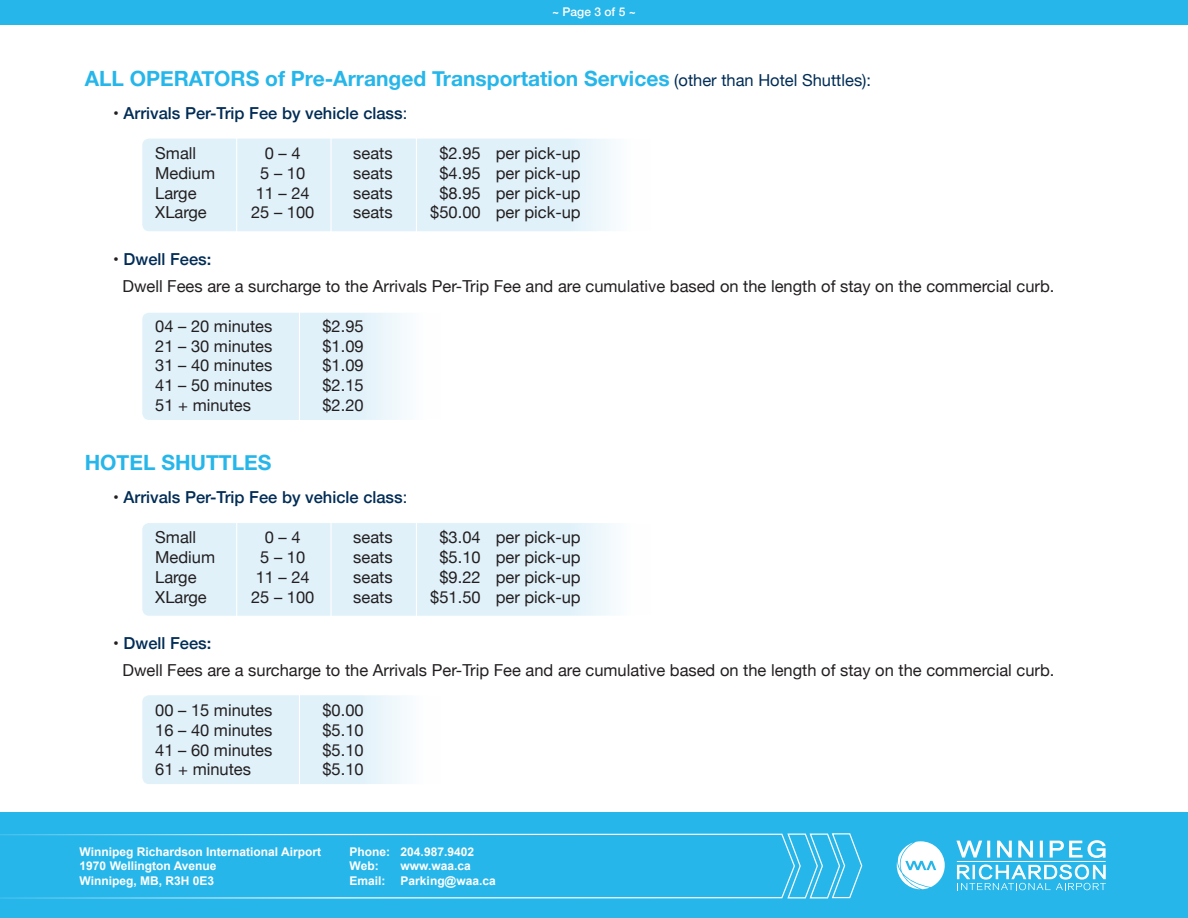
<style>
.page{position:relative;width:1188px;height:918px;background:#fff}
.page>*{position:absolute;margin:0;border:0;box-sizing:border-box;transform-origin:0 0}
.t1{font:700 21px "Helvetica Neue";color:#26b6ea}
.t2{font:16.5px "Helvetica Neue";color:#231f20}
.t3{font:500 16.5px "Helvetica Neue";color:#002c55}
.t4{font:700 12px "Arial";color:#fff}
.t5{font:500 12px "Helvetica Neue";color:#fff}
.s1{font-weight:400;font-size:16.5px;color:#002c55}
.s2{font-weight:400;color:#231f20}
.s3{font-weight:400}
.s4{font-weight:700;color:#231f20}
</style>
<div class="page">
<div style="left:142px;top:139px;width:471px;height:92px;background:#e0f1fa"></div>
<div style="left:142px;top:523px;width:471px;height:93px;background:#e0f1fa"></div>
<svg style="left:142px;top:313px;width:263px;height:107px"></svg>
<svg style="left:142px;top:695px;width:263px;height:89px"></svg>
<div style="left:0;top:0;width:1188px;height:25px;background:#26b6ea"></div>
<div style="left:0;top:813px;width:1188px;height:105px;background:#26b6ea"></div>
<svg style="left:796px;top:833px;width:67px;height:66px"></svg>
<svg style="left:0;top:833px;width:796px;height:66px"></svg>
<svg style="left:956px;top:841px;width:34px;height:17px"></svg>
<svg style="left:997px;top:841px;width:15px;height:17px"></svg>
<svg style="left:1018px;top:841px;width:15px;height:17px"></svg>
<svg style="left:1040px;top:841px;width:3px;height:17px"></svg>
<svg style="left:1050px;top:840px;width:56px;height:18px"></svg>
<svg style="left:956px;top:864px;width:150px;height:26px"></svg>
<hr style="left:957px;top:861px;width:149px;height:1px;background:#fff">
<svg style="left:897px;top:841px;width:48px;height:48px"></svg>
<hr style="left:236px;top:134px;width:1px;height:104px;background:#fff">
<hr style="left:236px;top:519px;width:1px;height:103px;background:#fff">
<hr style="left:299px;top:306px;width:1px;height:125px;background:#fff">
<hr style="left:299px;top:689px;width:1px;height:107px;background:#fff">
<hr style="left:330px;top:134px;width:2px;height:104px;background:#fff">
<hr style="left:330px;top:519px;width:2px;height:103px;background:#fff">
<hr style="left:416px;top:134px;width:1px;height:104px;background:#fff">
<hr style="left:416px;top:519px;width:1px;height:103px;background:#fff">
<p class="t5" style="left:552px;top:2px;width:85px">~ Page 3 of 5 ~</p>
<p class="t1" style="left:85px;top:62px;width:788px">ALL OPERATORS of Pre-Arranged Transportation Services <span class="s1">(other than Hotel Shuttles):</span></p>
<p class="t3" style="left:113px;top:100px;width:296px"><span class="s2">•</span> Arrivals Per-Trip Fee by vehicle class<span class="s3">:</span></p>
<p class="t2" style="left:155px;top:141px;width:42px">Small</p>
<p class="t2" style="left:265px;top:141px;width:37px">0 – 4</p>
<p class="t2" style="left:353px;top:141px;width:41px">seats</p>
<p class="t2" style="left:439px;top:141px;width:143px">$2.95 per pick-up</p>
<p class="t2" style="left:155px;top:161px;width:61px">Medium</p>
<p class="t2" style="left:260px;top:161px;width:46px">5 – 10</p>
<p class="t2" style="left:353px;top:161px;width:41px">seats</p>
<p class="t2" style="left:439px;top:161px;width:143px">$4.95 per pick-up</p>
<p class="t2" style="left:155px;top:181px;width:43px">Large</p>
<p class="t2" style="left:256px;top:181px;width:56px">11 – 24</p>
<p class="t2" style="left:353px;top:181px;width:41px">seats</p>
<p class="t2" style="left:439px;top:181px;width:143px">$8.95 per pick-up</p>
<p class="t2" style="left:155px;top:201px;width:53px">XLarge</p>
<p class="t2" style="left:251px;top:201px;width:65px">25 – 100</p>
<p class="t2" style="left:353px;top:201px;width:41px">seats</p>
<p class="t2" style="left:430px;top:201px;width:152px">$50.00 per pick-up</p>
<p class="t3" style="left:113px;top:246px;width:100px"><span class="s4">•</span> Dwell Fees:</p>
<p class="t2" style="left:122px;top:274px;width:933px">Dwell Fees are a surcharge to the Arrivals Per-Trip Fee and are cumulative based on the length of stay on the commercial curb.</p>
<p class="t2" style="left:155px;top:314px;width:119px">04 – 20 minutes</p>
<p class="t2" style="left:322px;top:314px;width:43px">$2.95</p>
<p class="t2" style="left:155px;top:334px;width:119px">21 – 30 minutes</p>
<p class="t2" style="left:322px;top:334px;width:43px">$1.09</p>
<p class="t2" style="left:155px;top:354px;width:119px">31 – 40 minutes</p>
<p class="t2" style="left:322px;top:354px;width:43px">$1.09</p>
<p class="t2" style="left:155px;top:373px;width:119px">41 – 50 minutes</p>
<p class="t2" style="left:322px;top:373px;width:43px">$2.15</p>
<p class="t2" style="left:155px;top:393px;width:97px">51 + minutes</p>
<p class="t2" style="left:322px;top:393px;width:43px">$2.20</p>
<p class="t1" style="left:85px;top:446px;width:188px">HOTEL SHUTTLES</p>
<p class="t3" style="left:113px;top:484px;width:296px"><span class="s2">•</span> Arrivals Per-Trip Fee by vehicle class<span class="s3">:</span></p>
<p class="t2" style="left:155px;top:525px;width:42px">Small</p>
<p class="t2" style="left:265px;top:525px;width:37px">0 – 4</p>
<p class="t2" style="left:353px;top:525px;width:41px">seats</p>
<p class="t2" style="left:439px;top:525px;width:143px">$3.04 per pick-up</p>
<p class="t2" style="left:155px;top:545px;width:61px">Medium</p>
<p class="t2" style="left:260px;top:545px;width:46px">5 – 10</p>
<p class="t2" style="left:353px;top:545px;width:41px">seats</p>
<p class="t2" style="left:439px;top:545px;width:143px">$5.10 per pick-up</p>
<p class="t2" style="left:155px;top:565px;width:43px">Large</p>
<p class="t2" style="left:256px;top:565px;width:56px">11 – 24</p>
<p class="t2" style="left:353px;top:565px;width:41px">seats</p>
<p class="t2" style="left:439px;top:565px;width:143px">$9.22 per pick-up</p>
<p class="t2" style="left:155px;top:585px;width:53px">XLarge</p>
<p class="t2" style="left:251px;top:585px;width:65px">25 – 100</p>
<p class="t2" style="left:353px;top:585px;width:41px">seats</p>
<p class="t2" style="left:430px;top:585px;width:152px">$51.50 per pick-up</p>
<p class="t3" style="left:113px;top:630px;width:100px"><span class="s4">•</span> Dwell Fees:</p>
<p class="t2" style="left:122px;top:658px;width:933px">Dwell Fees are a surcharge to the Arrivals Per-Trip Fee and are cumulative based on the length of stay on the commercial curb.</p>
<p class="t2" style="left:155px;top:698px;width:119px">00 – 15 minutes</p>
<p class="t2" style="left:322px;top:698px;width:43px">$0.00</p>
<p class="t2" style="left:155px;top:718px;width:119px">16 – 40 minutes</p>
<p class="t2" style="left:322px;top:718px;width:43px">$5.10</p>
<p class="t2" style="left:155px;top:738px;width:119px">41 – 60 minutes</p>
<p class="t2" style="left:322px;top:738px;width:43px">$5.10</p>
<p class="t2" style="left:155px;top:758px;width:97px">61 + minutes</p>
<p class="t2" style="left:322px;top:758px;width:43px">$5.10</p>
<p class="t4" style="left:80px;top:844px;width:243px">Winnipeg Richardson International Airport</p>
<p class="t4" style="left:350px;top:844px;width:126px">Phone: 204.987.9402</p>
<p class="t4" style="left:80px;top:858px;width:138px">1970 Wellington Avenue</p>
<p class="t4" style="left:350px;top:858px;width:31px">Web:</p>
<p class="t4" style="left:401px;top:858px;width:72px">www.waa.ca</p>
<p class="t4" style="left:80px;top:872px;width:136px">Winnipeg, MB, R3H 0E3</p>
<p class="t4" style="left:350px;top:872px;width:148px">Email: Parking@waa.ca</p>
</div>
